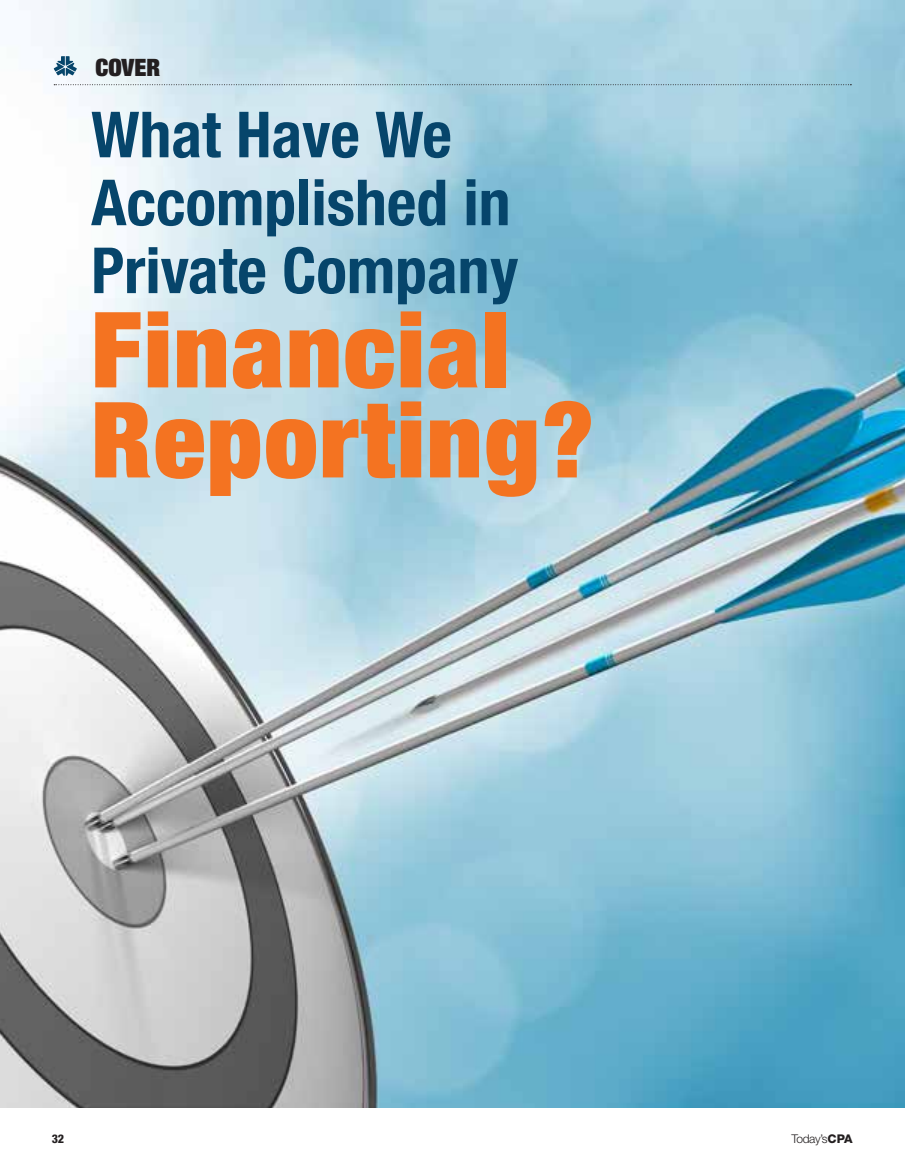
<style>
.page{position:relative;width:905px;height:1175px;background:#fff}
.page>*{position:absolute;margin:0;border:0;box-sizing:border-box;transform-origin:0 0}
.t1{font:900 condensed 105.15px/90px "Helvetica Neue LT Std";letter-spacing:.025em;color:#f47321}
.t2{font:700 condensed 63.6px/67.9px "Helvetica Neue LT Std";color:#06456b}
.t3{font:900 condensed 24px "Helvetica Neue LT Std";color:#231f20}
.t4{font:300 12px "Helvetica Neue LT Std";letter-spacing:-.04em;color:#231f20}
.t5{font:800 condensed 12px "Helvetica Neue LT Std";color:#231f20}
.s1{font-weight:800}
</style>
<div class="page">
<img style="left:0;top:0;width:904px;height:1107px">
<svg style="left:54px;top:84px;width:797px;height:1px"></svg>
<svg style="left:54px;top:56px;width:23px;height:20px"></svg>
<p class="t3" style="left:95px;top:52px;width:66px">COVER</p>
<p class="t2" style="left:91px;top:100px;width:428px">What Have We<br>Accomplished in<br>Private Company</p>
<h1 class="t1" style="left:91px;top:302px;width:504px">Financial<br>Reporting?</h1>
<p class="t5" style="left:52px;top:1131px;width:13px">32</p>
<p class="t4" style="left:791px;top:1131px;width:62px">Today’s<span class="s1">CPA</span></p>
</div>
